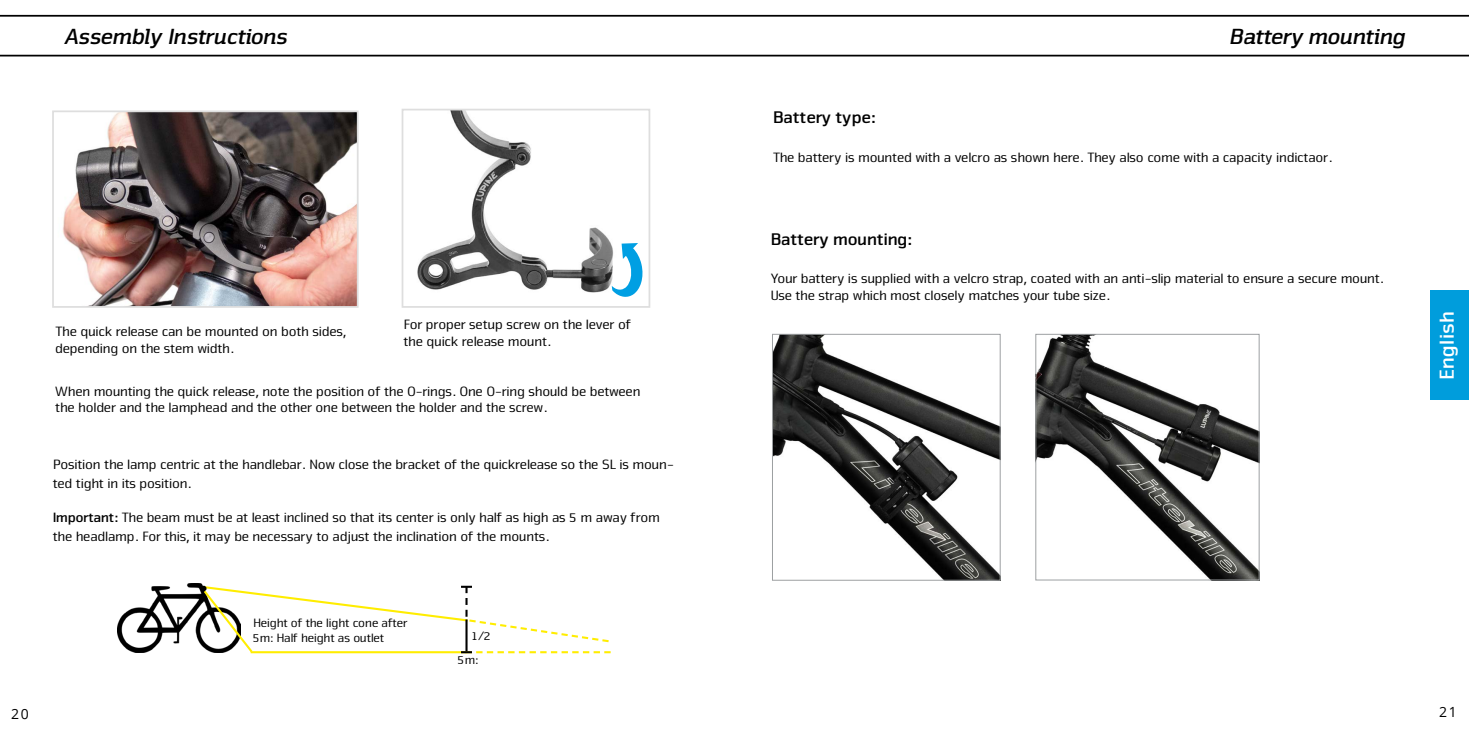
<style>
.page{position:relative;width:1469px;height:735px;background:#fff}
.page>*{position:absolute;margin:0;border:0;box-sizing:border-box;transform-origin:0 0}
.t1{font:italic 22.75px "Nuri Bold Slab";color:#000}
.t2{font:700 21px "Nuri";letter-spacing:.025em;color:#fff}
.t3{font:700 17.5px "Nuri";color:#000}
.t4{font:14px/16.8px "Nuri";color:#000}
.t5{font:14px "Open Sans";color:#000}
.t6{font:12.6px/15px "Nuri";color:#000}
.s1{font-weight:700}
</style>
<div class="page">
<svg style="left:0;top:15px;width:1468px;height:41px"></svg>
<img style="left:117px;top:583px;width:85px;height:69px">
<svg style="left:201px;top:584px;width:410px;height:70px"></svg>
<img style="left:417px;top:112px;width:194px;height:181px">
<div style="left:401px;top:109px;width:249px;height:198px;border:2px solid #dedede"></div>
<svg style="left:611px;top:243px;width:32px;height:54px"></svg>
<img style="left:62px;top:113px;width:293px;height:191px">
<div style="left:52px;top:110px;width:306px;height:197px;border:2px solid #dedede"></div>
<div style="left:1430px;top:290px;width:38px;height:110px;background:#009ddc"></div>
<img style="left:1037px;top:336px;width:220px;height:242px">
<div style="left:1035px;top:334px;width:224px;height:246px;border:1px solid #9da0a2"></div>
<img style="left:774px;top:336px;width:224px;height:242px">
<div style="left:772px;top:334px;width:228px;height:246px;border:1px solid #9da0a2"></div>
<h1 class="t1" style="left:63px;top:23px;width:224px">Assembly Instructions</h1>
<p class="t4" style="left:55px;top:322px;width:292px">The quick release can be mounted on both sides, depending on the stem width.</p>
<p class="t4" style="left:403px;top:315px;width:229px">For proper setup screw on the lever of the quick release mount.</p>
<p class="t4" style="left:55px;top:381px;width:586px">When mounting the quick release, note the position of the O-rings. One O-ring should be between the holder and the lamphead and the other one between the holder and the screw.</p>
<p class="t4" style="left:52px;top:454px;width:622px;line-height:19.2px">Position the lamp centric at the handlebar. Now close the bracket of the quickrelease so the SL is moun&shy;ted tight in its position.</p>
<p class="t4" style="left:52px;top:506px;width:608px;line-height:19.2px"><span class="s1">Important:</span> The beam must be at least inclined so that its center is only half as high as 5 m away from the headlamp. For this, it may be necessary to adjust the inclination of the mounts.</p>
<p class="t6" style="left:252px;top:614px;width:156px">Height of the light cone after<br>5m: Half height as outlet</p>
<p class="t6" style="left:472px;top:627px;width:20px">1/2</p>
<p class="t6" style="left:457px;top:651px;width:22px">5m:</p>
<h1 class="t1" style="left:1227px;top:23px;width:177px">Battery mounting</h1>
<p class="t3" style="left:772px;top:106px;width:104px">Battery type:</p>
<p class="t4" style="left:772px;top:148px;width:560px">The battery is mounted with a velcro as shown here. They also come with a capacity indictaor.</p>
<p class="t3" style="left:769px;top:228px;width:143px">Battery mounting:</p>
<p class="t4" style="left:769px;top:269px;width:614px">Your battery is supplied with a velcro strap, coated with an anti-slip material to ensure a secure mount.<br>Use the strap which most closely matches your tube size.</p>
<h2 class="t2" style="left:1433px;top:380px;width:70px;rotate:-90deg">English</h2>
<p class="t5" style="left:11px;top:704px;width:19px">20</p>
<p class="t5" style="left:1439px;top:701px;width:19px">21</p>
</div>
